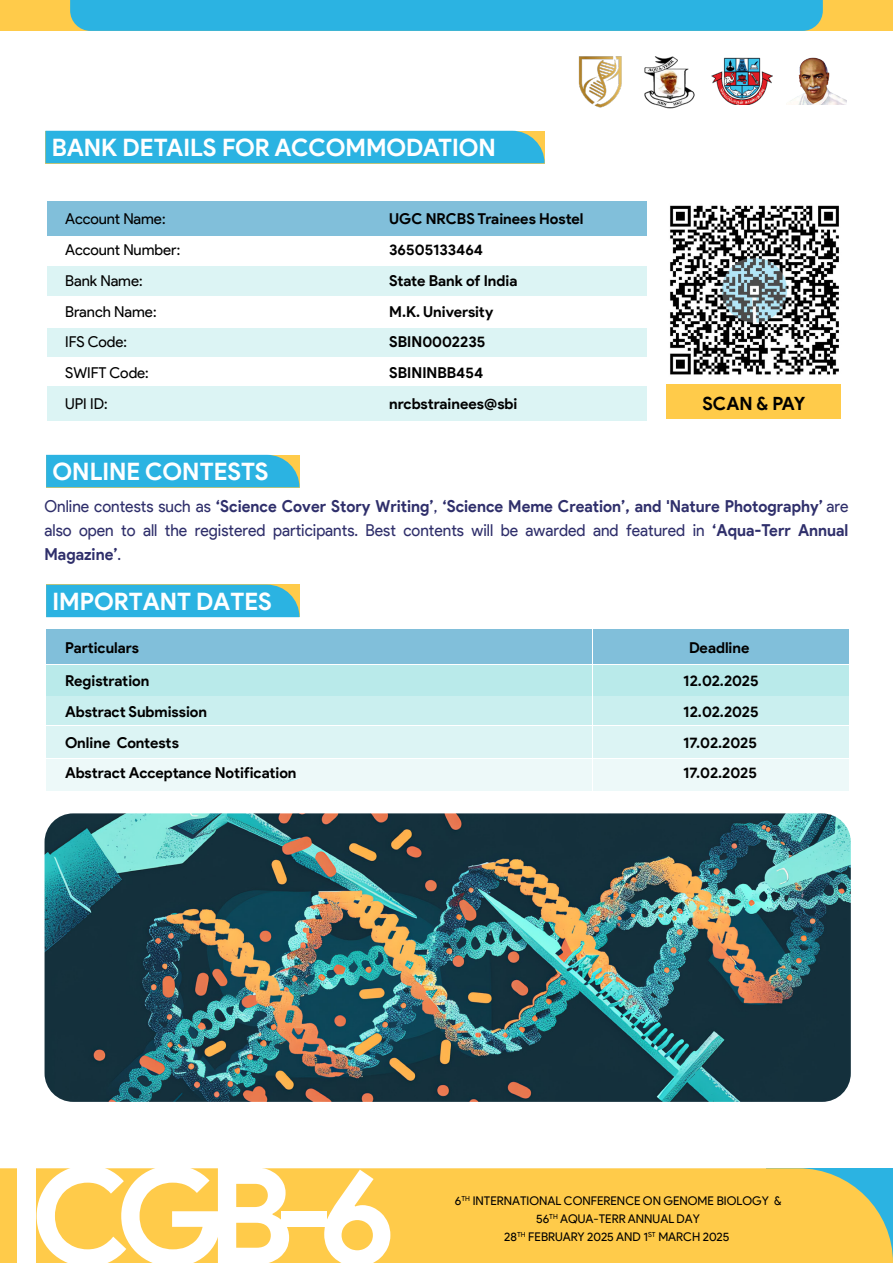
<style>
.page{position:relative;width:893px;height:1263px;background:#fff}
.page>*{position:absolute;margin:0;border:0;box-sizing:border-box;transform-origin:0 0}
.t1{font:700 24px "Product Sans";color:#fff}
.t2{font:700 18.3px "Product Sans";color:#000}
.t3{font:16.5px/24px "Product Sans";color:#2f2f6b;text-align:justify;scale:.95 1}
.t4{font:700 15px/30.8px "Product Sans";color:#000}
.t5{font:15px "Product Sans";color:#000}
.t6{font:700 15px "Product Sans";letter-spacing:-.005em;color:#000}
.t7{font:12px/18px "Product Sans";color:#000;text-align:center}
.s1{font-weight:700}
</style>
<div class="page">
<div style="left:0;top:1168px;width:893px;height:95px;background:#ffcb4a"></div>
<div style="left:17px;top:1167px;width:19px;height:96px;background:#fff"></div>
<svg style="left:37px;top:1168px;width:252px;height:95px"></svg>
<div style="left:281px;top:1211px;width:46px;height:16px;background:#fff"></div>
<svg style="left:324px;top:1169px;width:66px;height:94px"></svg>
<img style="left:712px;top:57px;width:61px;height:48px">
<img style="left:786px;top:57px;width:61px;height:48px">
<div style="left:46px;top:455px;width:253px;height:32px;background:#2bb3e2"></div>
<div style="left:46px;top:726px;width:545px;height:32px;background:#dcf4f4"></div>
<div style="left:46px;top:665px;width:545px;height:31px;background:#b9eaea"></div>
<div style="left:46px;top:759px;width:545px;height:32px;background:#edf9f9"></div>
<div style="left:46px;top:630px;width:545px;height:34px;background:#81bfda"></div>
<div style="left:593px;top:759px;width:255px;height:32px;background:#edf9f9"></div>
<div style="left:46px;top:696px;width:545px;height:29px;background:#caefef"></div>
<div style="left:593px;top:630px;width:255px;height:34px;background:#81bfda"></div>
<div style="left:593px;top:726px;width:255px;height:32px;background:#dcf4f4"></div>
<div style="left:593px;top:665px;width:255px;height:31px;background:#b9eaea"></div>
<div style="left:593px;top:696px;width:255px;height:29px;background:#caefef"></div>
<div style="left:45px;top:131px;width:500px;height:32px;background:#2bb3e2"></div>
<div style="left:47px;top:328px;width:600px;height:28px;background:#dcf4f4"></div>
<div style="left:47px;top:386px;width:600px;height:34px;background:#dcf4f4"></div>
<div style="left:47px;top:266px;width:600px;height:29px;background:#dcf4f4"></div>
<div style="left:47px;top:202px;width:600px;height:34px;background:#81bfda"></div>
<div style="left:667px;top:385px;width:174px;height:34px;background:#ffcb4a"></div>
<img style="left:45px;top:813px;width:806px;height:289px">
<div style="left:0;top:0;width:893px;height:31px;background:#ffcb4a"></div>
<div style="left:70px;top:0;width:753px;height:31px;background:#2bb3e2"></div>
<img style="left:670px;top:205px;width:169px;height:170px">
<img style="left:644px;top:56px;width:51px;height:53px">
<img style="left:578px;top:56px;width:44px;height:52px">
<div style="left:46px;top:585px;width:253px;height:32px;background:#2bb3e2"></div>
<h1 class="t1" style="left:52px;top:133px;width:445px">BANK DETAILS FOR ACCOMMODATION</h1>
<p class="t5" style="left:65px;top:211px;width:102px">Account Name:</p>
<p class="t4" style="left:389px;top:204px;width:196px">UGC NRCBS Trainees Hostel</p>
<p class="t5" style="left:65px;top:241px;width:116px">Account Number:</p>
<p class="t4" style="left:389px;top:235px;width:95px">36505133464</p>
<p class="t5" style="left:65px;top:272px;width:79px">Bank Name:</p>
<p class="t4" style="left:389px;top:265px;width:130px">State Bank of India</p>
<p class="t5" style="left:65px;top:303px;width:93px">Branch Name:</p>
<p class="t4" style="left:389px;top:296px;width:106px">M.K. University</p>
<p class="t5" style="left:65px;top:334px;width:63px">IFS Code:</p>
<p class="t4" style="left:389px;top:327px;width:98px">SBIN0002235</p>
<p class="t5" style="left:65px;top:364px;width:85px">SWIFT Code:</p>
<p class="t4" style="left:389px;top:358px;width:96px">SBININBB454</p>
<p class="t5" style="left:65px;top:395px;width:44px">UPI ID:</p>
<p class="t4" style="left:389px;top:388px;width:130px">nrcbstrainees@sbi</p>
<p class="t2" style="left:702px;top:392px;width:104px">SCAN &amp; PAY</p>
<h1 class="t1" style="left:53px;top:457px;width:218px">ONLINE CONTESTS</h1>
<p class="t3" style="left:45px;top:494px;width:848px">Online contests such as <span class="s1">‘Science Cover Story Writing’</span>, <span class="s1">‘Science Meme Creation’, and 'Nature Photography’</span> are also open to all the registered participants. Best contents will be awarded and featured in <span class="s1">‘Aqua-Terr Annual Magazine’</span>.</p>
<h1 class="t1" style="left:53px;top:586px;width:221px">IMPORTANT DATES</h1>
<p class="t4" style="left:65px;top:632px;width:75px">Particulars</p>
<p class="t4" style="left:689px;top:632px;width:62px">Deadline</p>
<p class="t4" style="left:65px;top:666px;width:143px">Registration<br>Abstract Submission<br>Online Contests</p>
<p class="t4" style="left:683px;top:666px;width:77px;text-align:justify">12.02.2025<br>12.02.2025<br>17.02.2025<br>17.02.2025</p>
<p class="t6" style="left:65px;top:764px;width:233px">Abstract Acceptance Notification</p>
<p class="t7" style="left:455px;top:1192px;width:328px">6<sup>TH</sup> INTERNATIONAL CONFERENCE ON GENOME BIOLOGY &amp;<br>56<sup>TH</sup> AQUA-TERR ANNUAL DAY<br>28<sup>TH</sup> FEBRUARY 2025 AND 1<sup>ST</sup> MARCH 2025</p>
</div>
